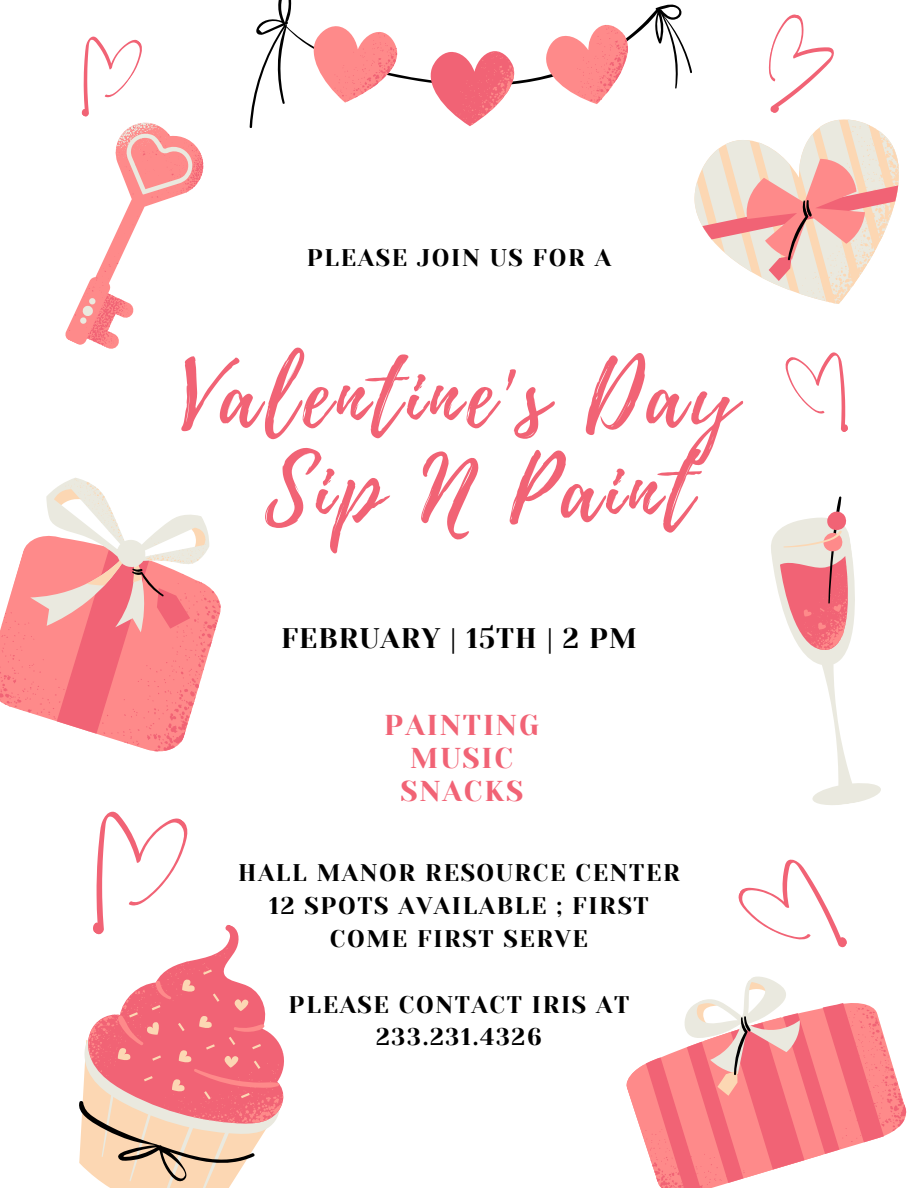
<style>
.page{position:relative;width:918px;height:1188px;background:#fff}
.page>*{position:absolute;margin:0;border:0;box-sizing:border-box;transform-origin:0 0}
.t1{font:88.95px "Playlist Script";letter-spacing:.07em;color:#f16375}
.t2{font:28.65px "Yeseva One";letter-spacing:.065em;color:#f16375}
.t3{font:28.2px "Yeseva One";letter-spacing:.035em;color:#000}
.t4{font:24px/32.8px "Yeseva One";letter-spacing:.065em;color:#000;text-align:center}
</style>
<div class="page">
<svg style="left:249px;top:0;width:443px;height:128px"></svg>
<svg style="left:305px;top:4px;width:331px;height:124px"></svg>
<svg style="left:0;top:596px;width:221px;height:156px"></svg>
<svg style="left:10px;top:478px;width:207px;height:272px"></svg>
<svg style="left:870px;top:1006px;width:37px;height:135px"></svg>
<svg style="left:771px;top:496px;width:110px;height:309px"></svg>
<svg style="left:79px;top:811px;width:205px;height:377px"></svg>
<svg style="left:694px;top:14px;width:205px;height:290px"></svg>
<svg style="left:785px;top:352px;width:63px;height:80px"></svg>
<svg style="left:65px;top:36px;width:139px;height:313px"></svg>
<svg style="left:626px;top:859px;width:244px;height:329px"></svg>
<p class="t4" style="left:307px;top:241px;width:306px">PLEASE JOIN US FOR A</p>
<p class="t1" style="left:181px;top:333px;width:557px">Valentine's Day</p>
<p class="t1" style="left:265px;top:427px;width:429px">Sip N Paint</p>
<p class="t3" style="left:281px;top:622px;width:357px">FEBRUARY | 15TH | 2 PM</p>
<p class="t2" style="left:384px;top:708px;width:156px">PAINTING</p>
<p class="t2" style="left:410px;top:742px;width:104px">MUSIC</p>
<p class="t2" style="left:400px;top:775px;width:124px">SNACKS</p>
<p class="t4" style="left:238px;top:857px;width:443px">HALL MANOR RESOURCE CENTER</p>
<p class="t4" style="left:269px;top:890px;width:381px">12 SPOTS AVAILABLE ; FIRST<br>COME FIRST SERVE</p>
<p class="t4" style="left:289px;top:988px;width:342px">PLEASE CONTACT IRIS AT<br>233.231.4326</p>
</div>
